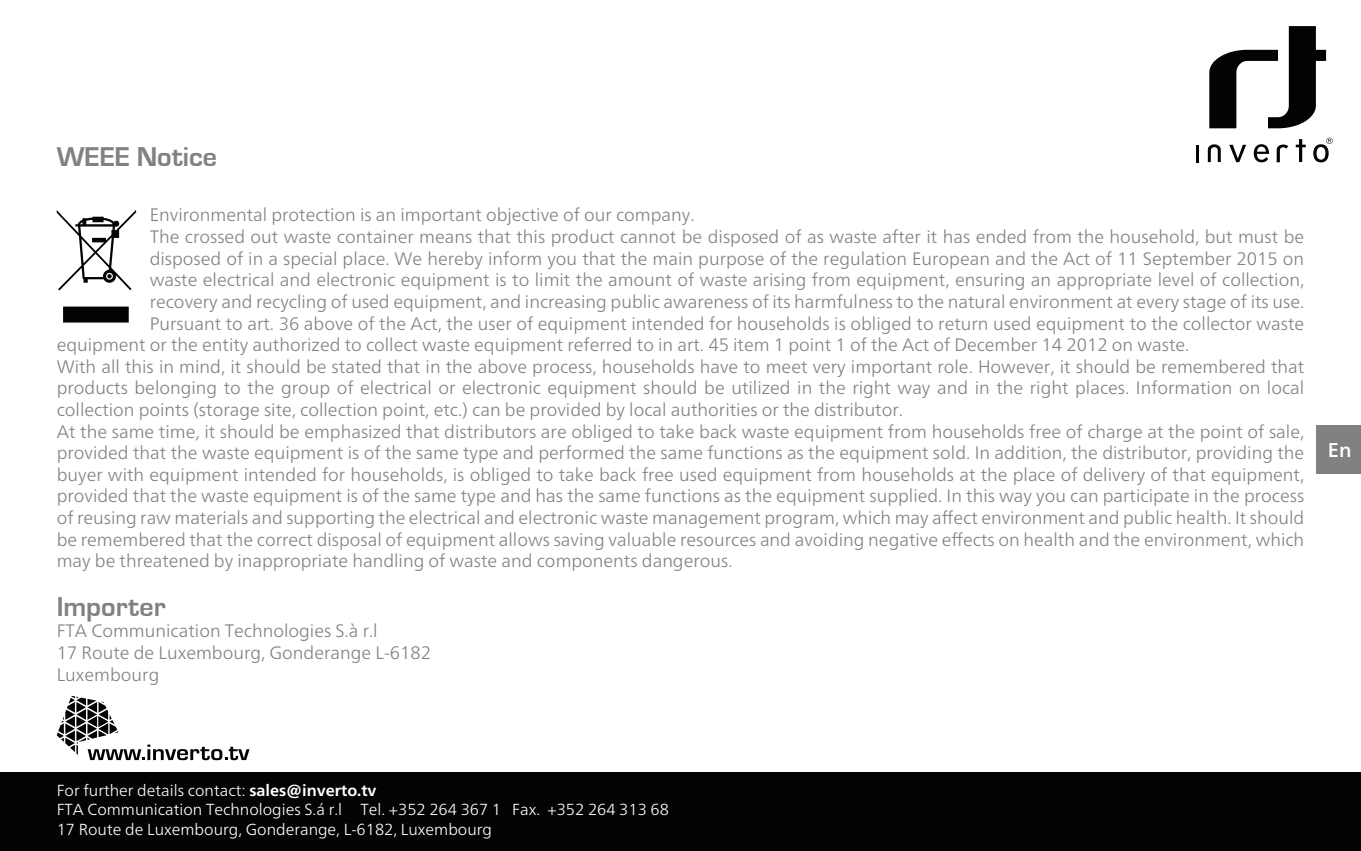
<style>
.page{position:relative;width:1361px;height:851px;background:#fff}
.page>*{position:absolute;margin:0;border:0;box-sizing:border-box;transform-origin:0 0}
.t1{font:700 28px "Eurostile T";color:#818181}
.t2{font:500 20px "Frutiger Neue LT";color:#fff}
.t3{font:300 18px/21.6px "Frutiger Neue LT";color:#818181}
.t4{font:300 16px/19.2px "Frutiger Neue LT";color:#fff}
.s1{font-weight:700}
</style>
<div class="page">
<svg style="left:1209px;top:26px;width:117px;height:102px"></svg>
<svg style="left:1295px;top:139px;width:10px;height:23px"></svg>
<hr style="left:1196px;top:145px;width:3px;height:17px;background:#020402">
<svg style="left:1229px;top:145px;width:17px;height:17px"></svg>
<svg style="left:1253px;top:144px;width:16px;height:18px"></svg>
<svg style="left:1276px;top:144px;width:12px;height:18px"></svg>
<svg style="left:1207px;top:144px;width:13px;height:18px"></svg>
<svg style="left:1313px;top:138px;width:19px;height:24px"></svg>
<div style="left:0;top:772px;width:1361px;height:78px;background:#030303"></div>
<svg style="left:57px;top:210px;width:79px;height:112px"></svg>
<svg style="left:57px;top:695px;width:192px;height:65px"></svg>
<div style="left:1316px;top:425px;width:45px;height:48px;background:#818181"></div>
<h1 class="t1" style="left:57px;top:141px;width:162px">WEEE Notice</h1>
<p class="t3" style="left:150px;top:204px;width:546px">Environmental protection is an important objective of our company.</p>
<p class="t3" style="left:150px;top:226px;width:1156px">The crossed out waste container means that this product cannot be disposed of as waste after it has ended from the household, but must be</p>
<p class="t3" style="left:150px;top:247px;width:1156px">disposed of in a special place. We hereby inform you that the main purpose of the regulation European and the Act of 11 September 2015 on</p>
<p class="t3" style="left:150px;top:269px;width:1156px">waste electrical and electronic equipment is to limit the amount of waste arising from equipment, ensuring an appropriate level of collection,</p>
<p class="t3" style="left:150px;top:290px;width:1156px">recovery and recycling of used equipment, and increasing public awareness of its harmfulness to the natural environment at every stage of its use.</p>
<p class="t3" style="left:150px;top:312px;width:1156px">Pursuant to art. 36 above of the Act, the user of equipment intended for households is obliged to return used equipment to the collector waste</p>
<p class="t3" style="left:57px;top:334px;width:1134px">equipment or the entity authorized to collect waste equipment referred to in art. 45 item 1 point 1 of the Act of December 14 2012 on waste.</p>
<p class="t3" style="left:57px;top:355px;width:1249px">With all this in mind, it should be stated that in the above process, households have to meet very important role. However, it should be remembered that</p>
<p class="t3" style="left:57px;top:377px;width:1249px">products belonging to the group of electrical or electronic equipment should be utilized in the right way and in the right places. Information on local</p>
<p class="t3" style="left:57px;top:398px;width:848px">collection points (storage site, collection point, etc.) can be provided by local authorities or the distributor.</p>
<p class="t3" style="left:57px;top:420px;width:1249px">At the same time, it should be emphasized that distributors are obliged to take back waste equipment from households free of charge at the point of sale,</p>
<p class="t3" style="left:57px;top:442px;width:1249px">provided that the waste equipment is of the same type and performed the same functions as the equipment sold. In addition, the distributor, providing the</p>
<p class="t3" style="left:57px;top:463px;width:1249px">buyer with equipment intended for households, is obliged to take back free used equipment from households at the place of delivery of that equipment,</p>
<p class="t3" style="left:57px;top:485px;width:1249px">provided that the waste equipment is of the same type and has the same functions as the equipment supplied. In this way you can participate in the process</p>
<p class="t3" style="left:57px;top:506px;width:1249px">of reusing raw materials and supporting the electrical and electronic waste management program, which may affect environment and public health. It should</p>
<p class="t3" style="left:57px;top:528px;width:1249px">be remembered that the correct disposal of equipment allows saving valuable resources and avoiding negative effects on health and the environment, which</p>
<p class="t3" style="left:57px;top:550px;width:677px">may be threatened by inappropriate handling of waste and components dangerous.</p>
<h1 class="t1" style="left:57px;top:591px;width:110px">Importer</h1>
<p class="t3" style="left:57px;top:620px;width:376px">FTA Communication Technologies S.à r.l<br>17 Route de Luxembourg, Gonderange L-6182<br>Luxembourg</p>
<p class="t2" style="left:1328px;top:438px;width:25px">En</p>
<p class="t4" style="left:57px;top:780px;width:614px">For further details contact: <span class="s1">sales@inverto.tv<br></span>FTA Communication Technologies S.á r.l Tel. +352 264 367 1 Fax. +352 264 313 68<br>17 Route de Luxembourg, Gonderange, L-6182, Luxembourg</p>
</div>
